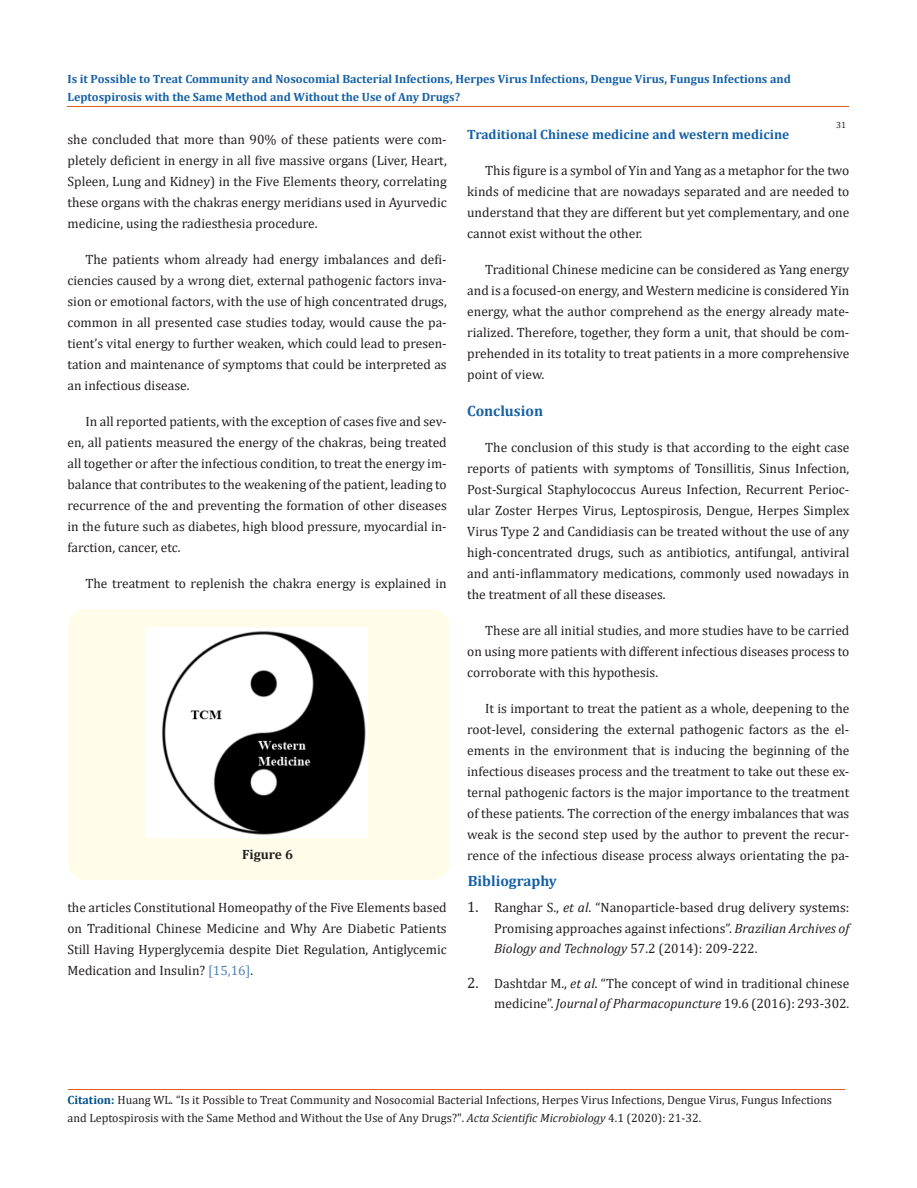
<style>
.page{position:relative;width:917px;height:1188px;background:#fff}
.page>*{position:absolute;margin:0;border:0;box-sizing:border-box;transform-origin:0 0}
.t1{font:700 15px "Cambria";color:#1560a6}
.t2{font:13.5px/21px "Cambria";color:#231f20;text-align:justify}
.t3{font:700 13.5px "Cambria";color:#1560a6}
.t4{font:700 13.5px "Cambria";color:#231f20}
.t5{font:12px/18px "Cambria";color:#231f20}
.t6{font:700 12px/18px "Cambria";color:#1560a6}
.t7{font:9px "Cambria";color:#231f20}
.s1{font-size:15px}
.s2{font-style:italic}
.s3{color:#4f81bd}
.s4{font-weight:700;color:#035089}
</style>
<div class="page">
<hr style="left:67px;top:106px;width:782px;height:1px;background:#e05d1a">
<div style="left:67px;top:609px;width:382px;height:271px;background:#fffde9;border-radius:18px"></div>
<img style="left:147px;top:627px;width:220px;height:210px">
<hr style="left:69px;top:1089px;width:775px;height:1px;background:#e05d1a">
<p class="t6" style="left:67px;top:69px;width:725px">Is it Possible to Treat Community and Nosocomial Bacterial Infections, Herpes Virus Infections, Dengue Virus, Fungus Infections and<br>Leptospirosis with the Same Method and Without the Use of Any Drugs?</p>
<p class="t2" style="left:67px;top:129px;width:381px">she concluded that more than 90% of these patients were com&shy;pletely deficient in energy in all five massive organs (Liver, Heart, Spleen, Lung and Kidney) in the Five Elements theory, correlating these organs with the chakras energy meridians used in Ayurvedic medicine, using the radiesthesia procedure.</p>
<p class="t2" style="left:67px;top:249px;width:381px;text-indent:18px">The patients whom already had energy imbalances and defi&shy;ciencies caused by a wrong diet, external pathogenic factors inva&shy;sion or emotional factors, with the use of high concentrated drugs, common in all presented case studies today, would cause the pa&shy;tient’s vital energy to further weaken, which could lead to presen&shy;tation and maintenance of symptoms that could be interpreted as an infectious disease.</p>
<p class="t2" style="left:67px;top:411px;width:381px;text-indent:18px">In all reported patients, with the exception of cases five and sev&shy;en, all patients measured the energy of the chakras, being treated all together or after the infectious condition, to treat the energy im&shy;balance that contributes to the weakening of the patient, leading to recurrence of the and preventing the formation of other diseases in the future such as diabetes, high blood pressure, myocardial in&shy;farction, cancer, etc.</p>
<p class="t2" style="left:85px;top:573px;width:363px">The treatment to replenish the chakra energy is explained in</p>
<p class="t7" style="left:836px;top:120px;width:11px">31</p>
<p class="t3" style="left:467px;top:125px;width:323px">Traditional Chinese medicine and western medicine</p>
<p class="t2" style="left:467px;top:160px;width:384px;text-indent:18px">This figure is a symbol of Yin and Yang as a metaphor for the two kinds of medicine that are nowadays separated and are needed to understand that they are different but yet complementary, and one cannot exist without the other.</p>
<p class="t2" style="left:467px;top:259px;width:384px;text-indent:18px">Traditional Chinese medicine can be considered as Yang energy and is a focused-on energy, and Western medicine is considered Yin energy, what the author comprehend as the energy already mate&shy;rialized. Therefore, together, they form a unit, that should be com&shy;prehended in its totality to treat patients in a more comprehensive point of view.</p>
<p class="t1" style="left:467px;top:401px;width:77px">Conclusion</p>
<p class="t2" style="left:467px;top:437px;width:384px;text-indent:18px">The conclusion of this study is that according to the eight case reports of patients with symptoms of Tonsillitis, Sinus Infection, Post-Surgical Staphylococcus Aureus Infection, Recurrent Perioc&shy;ular Zoster Herpes Virus, Leptospirosis, Dengue, Herpes Simplex Virus Type 2 and Candidiasis can be treated without the use of any high-concentrated drugs, such as antibiotics, antifungal, antiviral and anti-inflammatory medications, commonly used nowadays in the treatment of all these diseases.</p>
<p class="t2" style="left:467px;top:620px;width:384px;text-indent:18px">These are all initial studies, and more studies have to be carried on using more patients with different infectious diseases process to corroborate with this hypothesis.</p>
<p class="t2" style="left:467px;top:698px;width:384px;text-indent:18px">It is important to treat the patient as a whole, deepening to the root-level, considering the external pathogenic factors as the el&shy;ements in the environment that is inducing the beginning of the infectious diseases process and the treatment to take out these ex&shy;ternal pathogenic factors is the major importance to the treatment of these patients. The correction of the energy imbalances that was weak is the second step used by the author to prevent the recur&shy;rence of the infectious disease process always orientating the pa-</p>
<p class="t1" style="left:468px;top:871px;width:91px">Bibliography</p>
<p class="t2" style="left:494px;top:898px;width:357px;line-height:20.2px;text-indent:-27px"><span class="s1">1.</span> Ranghar S., <span class="s2">et al</span>. “Nanoparticle-based drug delivery systems:<br>Promising approaches against infections”. <span class="s2">Brazilian Archives of Biology and Technology</span> 57.2 (2014): 209-222.</p>
<p class="t2" style="left:467px;top:973px;width:384px;line-height:20.2px;text-align:right"><span class="s1">2.</span> Dashtdar M., <span class="s2">et al</span>. “The concept of wind in traditional chinese medicine”. <span class="s2">Journal of Pharmacopuncture</span> 19.6 (2016): 293-302.</p>
<p class="t4" style="left:242px;top:844px;width:52px">Figure 6</p>
<p class="t2" style="left:67px;top:897px;width:381px">the articles Constitutional Homeopathy of the Five Elements based on Traditional Chinese Medicine and Why Are Diabetic Patients Still Having Hyperglycemia despite Diet Regulation, Antiglycemic Medication and Insulin? <span class="s3">[15,16]</span>.</p>
<p class="t5" style="left:67px;top:1091px;width:766px"><span class="s4">Citation:</span> Huang WL<span class="s2">.</span> “Is it Possible to Treat Community and Nosocomial Bacterial Infections, Herpes Virus Infections, Dengue Virus, Fungus Infections and Leptospirosis with the Same Method and Without the Use of Any Drugs?". <span class="s2">Acta Scientific Microbiology</span> 4.1 (2020): 21-32.</p>
</div>
